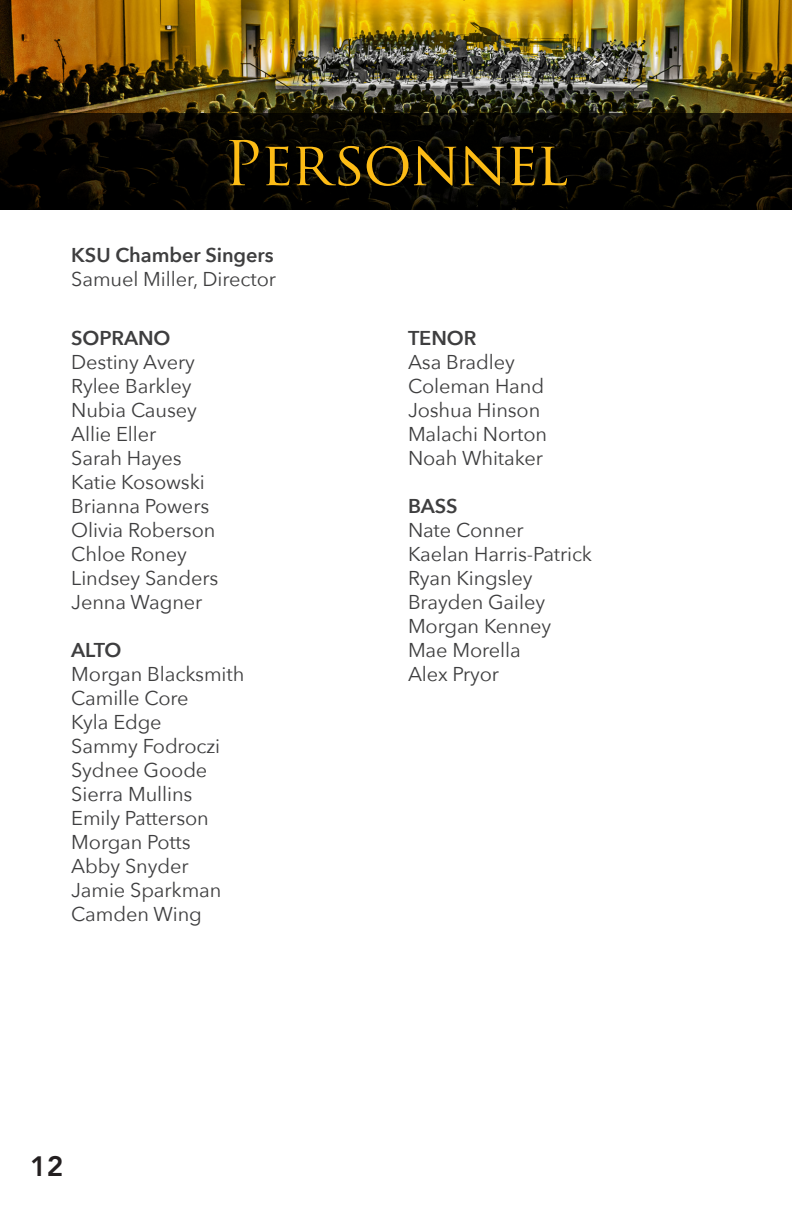
<style>
.page{position:relative;width:792px;height:1224px;background:#fff}
.page>*{position:absolute;margin:0;border:0;box-sizing:border-box;transform-origin:0 0}
.t1{font:60px "Trajan Pro";letter-spacing:-.04em;color:#fdbc16}
.t2{font:800 28px "Avenir";color:#231f20}
.t3{font:20px "Avenir Next";letter-spacing:-.005em;color:#3e3e3f}
.t4{font:600 20px "Avenir Next";letter-spacing:-.005em;color:#3e3e3f}
</style>
<div class="page">
<img style="left:0;top:0;width:792px;height:113px">
<svg style="left:0;top:113px;width:792px;height:96px;fill:#010100"></svg>
<p class="t1" style="left:224px;top:125px;width:346px">Personnel</p>
<p class="t4" style="left:71px;top:238px;width:204px">KSU Chamber Singers</p>
<p class="t3" style="left:71px;top:262px;width:206px">Samuel Miller, Director</p>
<p class="t4" style="left:71px;top:320px;width:101px">SOPRANO</p>
<p class="t3" style="left:71px;top:345px;width:125px">Destiny Avery</p>
<p class="t3" style="left:71px;top:369px;width:122px">Rylee Barkley</p>
<p class="t3" style="left:71px;top:393px;width:127px">Nubia Causey</p>
<p class="t3" style="left:71px;top:417px;width:87px">Allie Eller</p>
<p class="t3" style="left:71px;top:441px;width:112px">Sarah Hayes</p>
<p class="t3" style="left:71px;top:465px;width:135px">Katie Kosowski</p>
<p class="t3" style="left:71px;top:489px;width:140px">Brianna Powers</p>
<p class="t3" style="left:71px;top:513px;width:146px">Olivia Roberson</p>
<p class="t3" style="left:71px;top:537px;width:117px">Chloe Roney</p>
<p class="t3" style="left:71px;top:561px;width:149px">Lindsey Sanders</p>
<p class="t3" style="left:71px;top:585px;width:133px">Jenna Wagner</p>
<p class="t4" style="left:71px;top:632px;width:52px">ALTO</p>
<p class="t3" style="left:71px;top:657px;width:175px">Morgan Blacksmith</p>
<p class="t3" style="left:71px;top:681px;width:119px">Camille Core</p>
<p class="t3" style="left:71px;top:705px;width:92px">Kyla Edge</p>
<p class="t3" style="left:71px;top:729px;width:150px">Sammy Fodroczi</p>
<p class="t3" style="left:71px;top:753px;width:138px">Sydnee Goode</p>
<p class="t3" style="left:71px;top:777px;width:123px">Sierra Mullins</p>
<p class="t3" style="left:71px;top:801px;width:139px">Emily Patterson</p>
<p class="t3" style="left:71px;top:825px;width:121px">Morgan Potts</p>
<p class="t3" style="left:71px;top:849px;width:119px">Abby Snyder</p>
<p class="t3" style="left:71px;top:873px;width:152px">Jamie Sparkman</p>
<p class="t3" style="left:71px;top:897px;width:132px">Camden Wing</p>
<p class="t4" style="left:408px;top:320px;width:70px">TENOR</p>
<p class="t3" style="left:408px;top:345px;width:108px">Asa Bradley</p>
<p class="t3" style="left:408px;top:369px;width:138px">Coleman Hand</p>
<p class="t3" style="left:408px;top:393px;width:134px">Joshua Hinson</p>
<p class="t3" style="left:408px;top:417px;width:141px">Malachi Norton</p>
<p class="t3" style="left:408px;top:441px;width:136px">Noah Whitaker</p>
<p class="t4" style="left:408px;top:488px;width:51px">BASS</p>
<p class="t3" style="left:408px;top:513px;width:117px">Nate Conner</p>
<p class="t3" style="left:408px;top:537px;width:186px">Kaelan Harris-Patrick</p>
<p class="t3" style="left:408px;top:561px;width:126px">Ryan Kingsley</p>
<p class="t3" style="left:408px;top:585px;width:139px">Brayden Gailey</p>
<p class="t3" style="left:408px;top:609px;width:145px">Morgan Kenney</p>
<p class="t3" style="left:408px;top:633px;width:114px">Mae Morella</p>
<p class="t3" style="left:408px;top:657px;width:93px">Alex Pryor</p>
<p class="t2" style="left:30px;top:1144px;width:35px">12</p>
</div>
